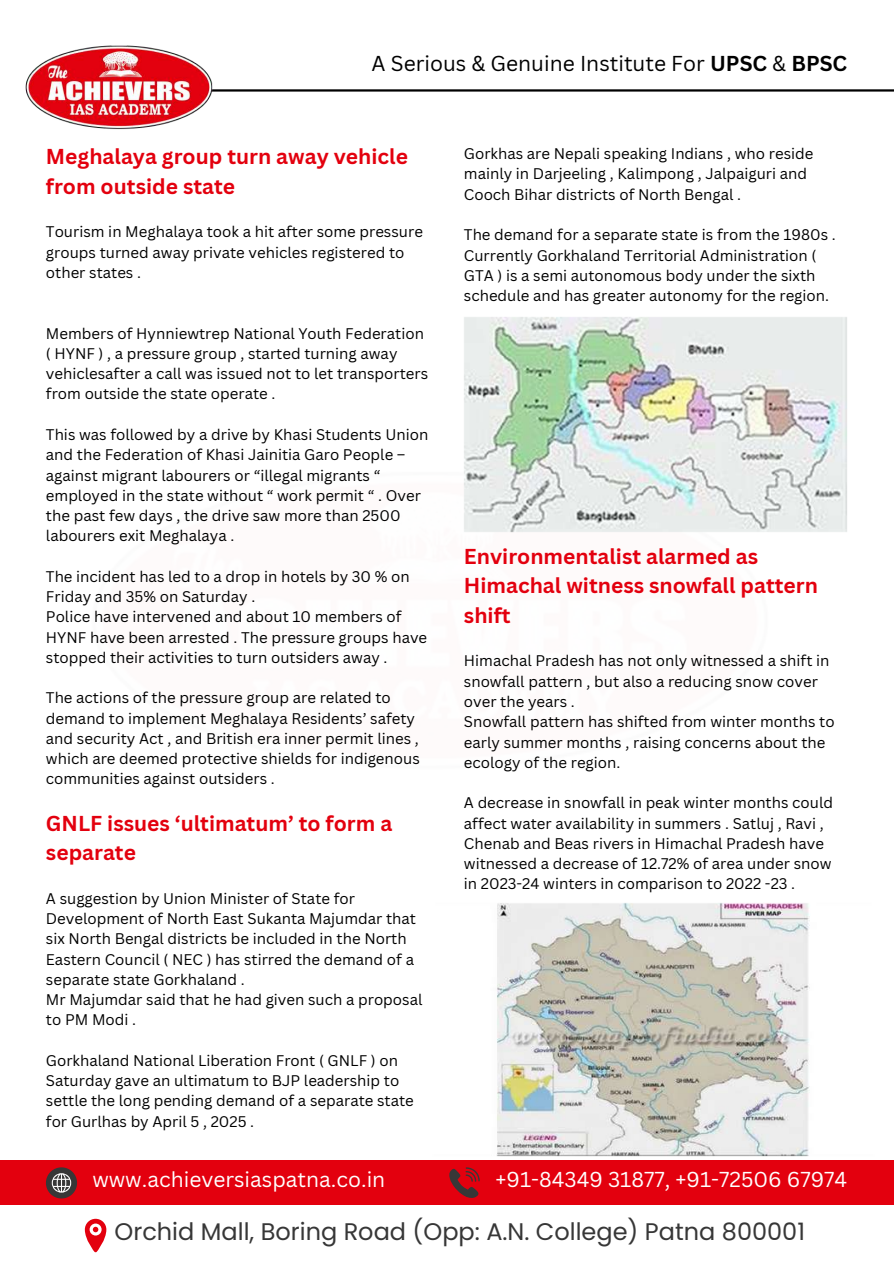
<style>
.page{position:relative;width:894px;height:1264px;background:#fff}
.page>*{position:absolute;margin:0;border:0;box-sizing:border-box;transform-origin:0 0}
.t1{font:24px "Poppins";color:#373737}
.t2{font:700 21px/29.2px "Canva Sans";color:#e3000e}
.t3{font:21px "Canva Sans";color:#fff}
.t4{font:21px "Canva Sans";color:#000}
.t5{font:15px/20.2px "Canva Sans";color:#000}
.s1{font-weight:700}
</style>
<div class="page">
<hr style="left:209px;top:89px;width:684px;height:3px;background:#000">
<img style="left:25px;top:45px;width:221px;height:85px">
<div style="left:0;top:1160px;width:893px;height:45px;background:#e3000e"></div>
<svg style="left:85px;top:1218px;width:21px;height:34px"></svg>
<svg style="left:46px;top:1167px;width:31px;height:31px"></svg>
<svg style="left:449px;top:1167px;width:30px;height:31px"></svg>
<img style="left:464px;top:317px;width:383px;height:215px">
<img style="left:496px;top:903px;width:314px;height:253px">
<h2 class="t4" style="left:371px;top:49px;width:477px">A Serious &amp; Genuine Institute For <span class="s1">UPSC</span> &amp; <span class="s1">BPSC</span></h2>
<h2 class="t2" style="left:46px;top:141px;width:363px">Meghalaya group turn away vehicle from outside state</h2>
<p class="t5" style="left:46px;top:221px;width:378px">Tourism in Meghalaya took a hit after some pressure groups turned away private vehicles registered to other states .</p>
<p class="t5" style="left:46px;top:323px;width:383px">Members of Hynniewtrep National Youth Federation ( HYNF ) , a pressure group , started turning away vehiclesafter a call was issued not to let transporters from outside the state operate .</p>
<p class="t5" style="left:46px;top:424px;width:384px">This was followed by a drive by Khasi Students Union and the Federation of Khasi Jainitia Garo People – against migrant labourers or “illegal migrants “ employed in the state without “ work permit “ . Over the past few days , the drive saw more than 2500 labourers exit Meghalaya .</p>
<p class="t5" style="left:46px;top:566px;width:383px">The incident has led to a drop in hotels by 30 % on Friday and 35% on Saturday .<br>Police have intervened and about 10 members of HYNF have been arrested . The pressure groups have stopped their activities to turn outsiders away .</p>
<p class="t5" style="left:46px;top:687px;width:375px">The actions of the pressure group are related to demand to implement Meghalaya Residents’ safety and security Act , and British era inner permit lines , which are deemed protective shields for indigenous communities against outsiders .</p>
<h2 class="t2" style="left:46px;top:807px;width:348px">GNLF issues ‘ultimatum’ to form a separate</h2>
<p class="t5" style="left:46px;top:887px;width:378px">A suggestion by Union Minister of State for Development of North East Sukanta Majumdar that six North Bengal districts be included in the North Eastern Council ( NEC ) has stirred the demand of a separate state Gorkhaland .<br>Mr Majumdar said that he had given such a proposal to PM Modi .</p>
<p class="t5" style="left:46px;top:1049px;width:369px">Gorkhaland National Liberation Front ( GNLF ) on Saturday gave an ultimatum to BJP leadership to settle the long pending demand of a separate state for Gurlhas by April 5 , 2025 .</p>
<p class="t5" style="left:464px;top:143px;width:351px">Gorkhas are Nepali speaking Indians , who reside mainly in Darjeeling , Kalimpong , Jalpaiguri and<br>Cooch Bihar districts of North Bengal .</p>
<p class="t5" style="left:464px;top:224px;width:373px">The demand for a separate state is from the 1980s .<br>Currently Gorkhaland Territorial Administration ( GTA ) is a semi autonomous body under the sixth schedule and has greater autonomy for the region.</p>
<h2 class="t2" style="left:464px;top:541px;width:355px">Environmentalist alarmed as<br>Himachal witness snowfall pattern shift</h2>
<p class="t5" style="left:464px;top:650px;width:372px">Himachal Pradesh has not only witnessed a shift in snowfall pattern , but also a reducing snow cover over the years .<br>Snowfall pattern has shifted from winter months to early summer months , raising concerns about the ecology of the region.</p>
<p class="t5" style="left:464px;top:792px;width:370px">A decrease in snowfall in peak winter months could affect water availability in summers . Satluj , Ravi , Chenab and Beas rivers in Himachal Pradesh have witnessed a decrease of 12.72% of area under snow in 2023-24 winters in comparison to 2022 -23 .</p>
<h2 class="t3" style="left:92px;top:1164px;width:294px">www.achieversiaspatna.co.in</h2>
<h2 class="t3" style="left:495px;top:1164px;width:353px">+91-84349 31877, +91-72506 67974</h2>
<h1 class="t1" style="left:114px;top:1214px;width:691px">Orchid Mall, Boring Road (Opp: A.N. College) Patna 800001</h1>
</div>
